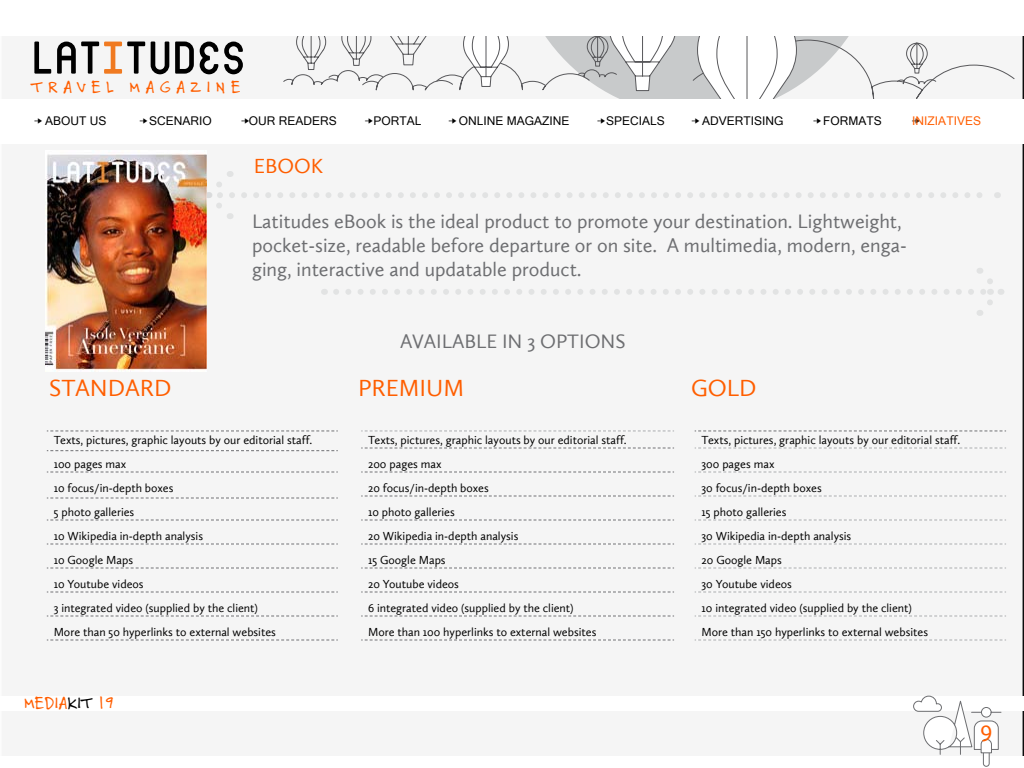
<style>
.page{position:relative;width:1024px;height:768px;background:#fff}
.page>*{position:absolute;margin:0;border:0;box-sizing:border-box;transform-origin:0 0}
.t1{font:24px "Calluna Sans W01";color:#ff5e00}
.t2{font:21px "Calluna Sans W01";color:#ff5e00}
.t3{font:20px/24px "Calluna Sans W01";color:#6d6e71}
.t4{font:18px "Felt Tip Roman";letter-spacing:.3em;color:#ff5e00}
.t5{font:18px "Felt Tip Roman";color:#ff5e00}
.t6{font:12px/24px "Calluna Sans W01";color:#000}
.t7{font:12px "Microsoft Sans Serif";color:#000}
.t8{font:12px "Microsoft Sans Serif";color:#ff5e00}
.s1{font-family:"Myriad Pro"}
.s2{color:#000}
</style>
<div class="page">
<div style="left:34px;top:36px;width:990px;height:720px;background:#f5f5f5"></div>
<svg style="left:676px;top:36px;width:16px;height:63px"></svg>
<svg style="left:797px;top:36px;width:218px;height:63px"></svg>
<svg style="left:897px;top:42px;width:39px;height:53px"></svg>
<svg style="left:283px;top:36px;width:393px;height:63px"></svg>
<div style="left:0;top:99px;width:1024px;height:45px;background:#fff"></div>
<div style="left:0;top:696px;width:1024px;height:15px;background:#fff"></div>
<svg style="left:913px;top:696px;width:88px;height:71px"></svg>
<svg style="left:34px;top:42px;width:17px;height:32px"></svg>
<svg style="left:57px;top:42px;width:88px;height:32px"></svg>
<svg style="left:151px;top:42px;width:18px;height:32px"></svg>
<svg style="left:175px;top:41px;width:19px;height:33px"></svg>
<svg style="left:200px;top:42px;width:18px;height:32px"></svg>
<svg style="left:224px;top:42px;width:19px;height:32px"></svg>
<svg style="left:47px;top:430px;width:291px;height:1px"></svg>
<svg style="left:47px;top:450px;width:291px;height:1px"></svg>
<svg style="left:47px;top:472px;width:291px;height:1px"></svg>
<svg style="left:47px;top:498px;width:291px;height:1px"></svg>
<svg style="left:47px;top:520px;width:291px;height:1px"></svg>
<svg style="left:47px;top:544px;width:291px;height:1px"></svg>
<svg style="left:47px;top:568px;width:291px;height:1px"></svg>
<svg style="left:47px;top:592px;width:291px;height:1px"></svg>
<svg style="left:47px;top:616px;width:291px;height:1px"></svg>
<svg style="left:47px;top:640px;width:291px;height:1px"></svg>
<svg style="left:695px;top:430px;width:311px;height:1px"></svg>
<svg style="left:695px;top:448px;width:311px;height:1px"></svg>
<svg style="left:695px;top:472px;width:311px;height:1px"></svg>
<svg style="left:695px;top:496px;width:311px;height:1px"></svg>
<svg style="left:695px;top:520px;width:311px;height:1px"></svg>
<svg style="left:695px;top:544px;width:311px;height:1px"></svg>
<svg style="left:695px;top:568px;width:311px;height:1px"></svg>
<svg style="left:695px;top:592px;width:311px;height:1px"></svg>
<svg style="left:695px;top:616px;width:311px;height:1px"></svg>
<svg style="left:695px;top:640px;width:311px;height:1px"></svg>
<svg style="left:361px;top:430px;width:313px;height:1px"></svg>
<svg style="left:361px;top:448px;width:313px;height:1px"></svg>
<svg style="left:361px;top:472px;width:313px;height:1px"></svg>
<svg style="left:361px;top:496px;width:313px;height:1px"></svg>
<svg style="left:361px;top:520px;width:313px;height:1px"></svg>
<svg style="left:361px;top:544px;width:313px;height:1px"></svg>
<svg style="left:361px;top:568px;width:313px;height:1px"></svg>
<svg style="left:361px;top:592px;width:313px;height:1px"></svg>
<svg style="left:361px;top:616px;width:313px;height:1px"></svg>
<svg style="left:361px;top:640px;width:313px;height:1px"></svg>
<div style="left:336px;top:268px;width:668px;height:48px;background:#f5f5f5"></div>
<div style="left:207px;top:171px;width:784px;height:48px;background:#f5f5f5"></div>
<img style="left:45px;top:151px;width:162px;height:220px">
<svg style="left:692px;top:36px;width:105px;height:63px"></svg>
<h3 class="t4" style="left:31px;top:75px;width:211px">TRAVEL MAGAZINE</h3>
<p class="t7" style="left:45px;top:114px;width:63px">ABOUT US</p>
<p class="t7" style="left:149px;top:114px;width:64px">SCENARIO</p>
<p class="t7" style="left:249px;top:114px;width:89px">OUR READERS</p>
<p class="t7" style="left:374px;top:114px;width:50px">PORTAL</p>
<p class="t7" style="left:459px;top:114px;width:112px">ONLINE MAGAZINE</p>
<p class="t7" style="left:606px;top:114px;width:60px">SPECIALS</p>
<p class="t7" style="left:702px;top:114px;width:83px">ADVERTISING</p>
<p class="t7" style="left:823px;top:114px;width:60px">FORMATS</p>
<h2 class="t2" style="left:254px;top:154px;width:71px">EBOOK</h2>
<p class="t8" style="left:901px;top:114px;width:82px"><span class="s1">→</span> INIZIATIVES</p>
<h3 class="t3" style="left:252px;top:210px;width:656px">Latitudes eBook is the ideal product to promote your destination. Lightweight, pocket-size, readable before departure or on site. A multimedia, modern, enga&shy;ging, interactive and updatable product.</h3>
<h3 class="t3" style="left:400px;top:330px;width:227px">AVAILABLE IN 3 OPTIONS</h3>
<h1 class="t1" style="left:49px;top:375px;width:124px">STANDARD</h1>
<h1 class="t1" style="left:358px;top:375px;width:108px">PREMIUM</h1>
<h1 class="t1" style="left:691px;top:375px;width:67px">GOLD</h1>
<p class="t6" style="left:54px;top:428px;width:260px">Texts, pictures, graphic layouts by our editorial staff.<br>100 pages max<br>10 focus/in-depth boxes<br>5 photo galleries<br>10 Wikipedia in-depth analysis<br>10 Google Maps<br>10 Youtube videos<br>3 integrated video (supplied by the client)<br>More than 50 hyperlinks to external websites</p>
<p class="t6" style="left:702px;top:428px;width:260px">Texts, pictures, graphic layouts by our editorial staff.<br>300 pages max<br>30 focus/in-depth boxes<br>15 photo galleries<br>30 Wikipedia in-depth analysis<br>20 Google Maps<br>30 Youtube videos<br>10 integrated video (supplied by the client)<br>More than 150 hyperlinks to external websites</p>
<p class="t6" style="left:368px;top:428px;width:260px">Texts, pictures, graphic layouts by our editorial staff.<br>200 pages max<br>20 focus/in-depth boxes<br>10 photo galleries<br>20 Wikipedia in-depth analysis<br>15 Google Maps<br>20 Youtube videos<br>6 integrated video (supplied by the client)<br>More than 100 hyperlinks to external websites</p>
<h3 class="t5" style="left:24px;top:691px;width:91px">MEDIA<span class="s2">KIT</span> 19</h3>
<h1 class="t1" style="left:980px;top:716px;width:14px">9</h1>
</div>
